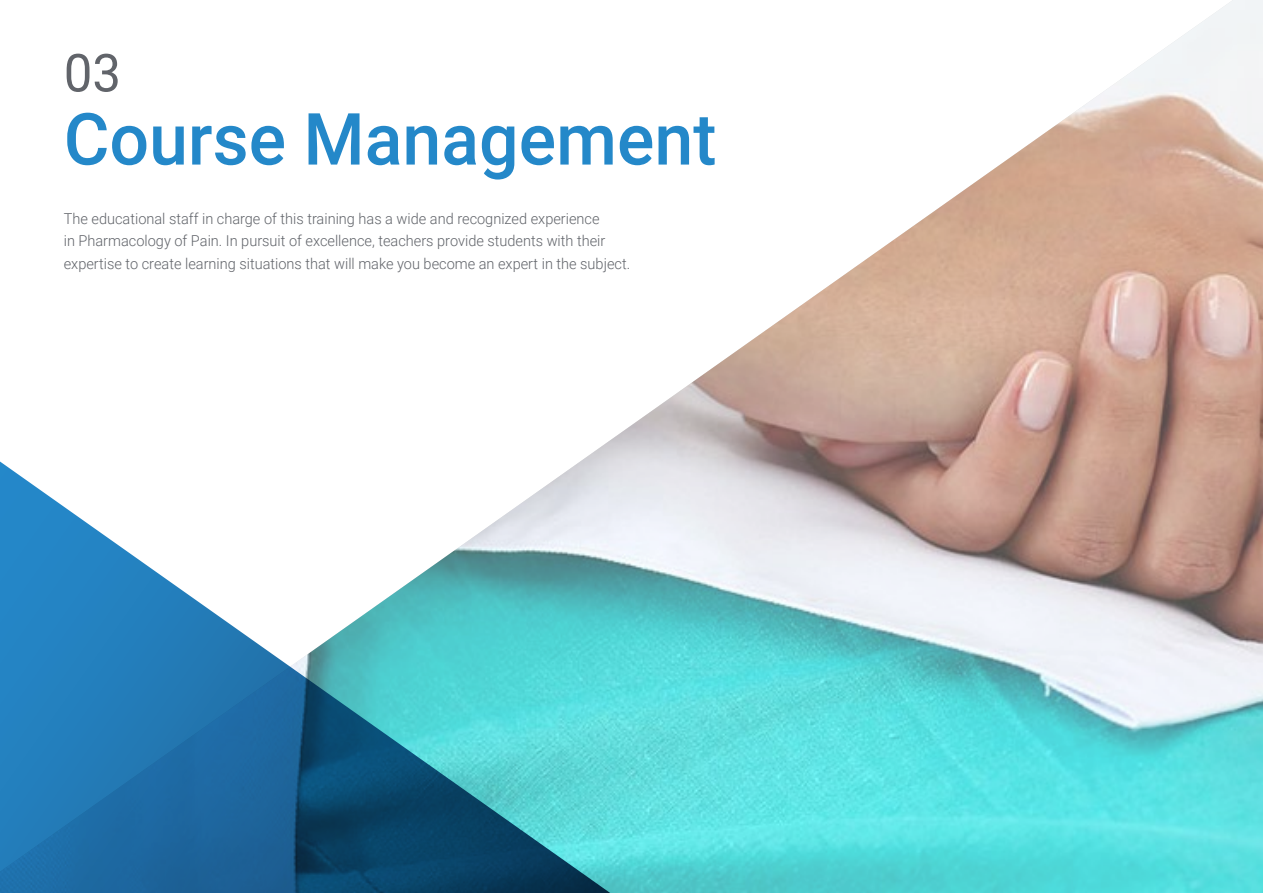
<style>
.page{position:relative;width:1263px;height:893px;background:#fff}
.page>*{position:absolute;margin:0;border:0;box-sizing:border-box;transform-origin:0 0}
.t1{font:500 72px "Roboto";color:#2488c9}
.t2{font:52.5px "Roboto";color:#61646a}
.t3{font:300 15px/22.5px "Roboto";color:#61646a}
</style>
<div class="page">
<img style="left:602px;top:0;width:661px;height:893px">
<svg style="left:0;top:446px;width:640px;height:447px"></svg>
<h2 class="t2" style="left:64px;top:36px;width:59px">03</h2>
<h1 class="t1" style="left:64px;top:89px;width:654px">Course Management</h1>
<p class="t3" style="left:64px;top:207px;width:568px">The educational staff in charge of this training has a wide and recognized experience<br>in Pharmacology of Pain. In pursuit of excellence, teachers provide students with their expertise to create learning situations that will make you become an expert in the subject.</p>
</div>
